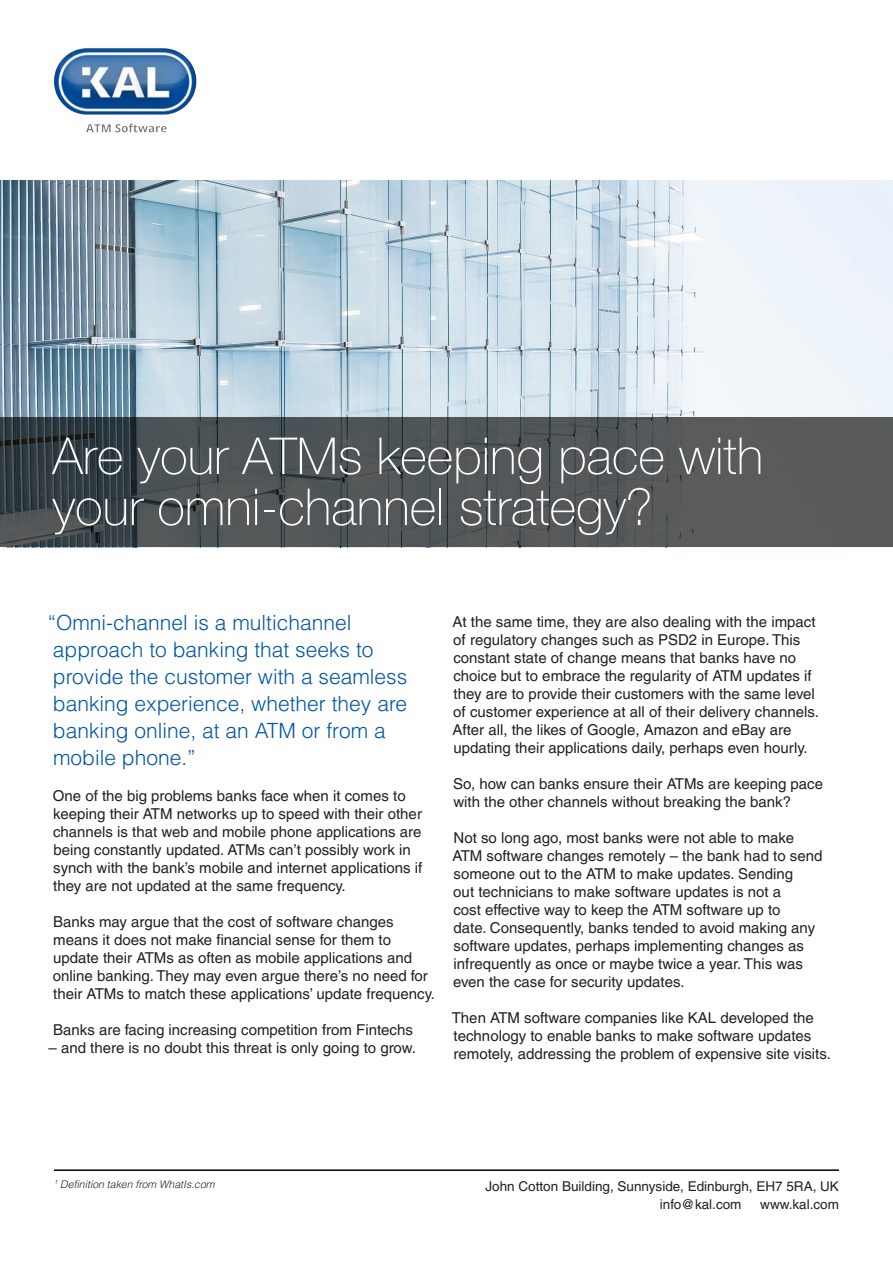
<style>
.page{position:relative;width:893px;height:1263px;background:#fff}
.page>*{position:absolute;margin:0;border:0;box-sizing:border-box;transform-origin:0 0}
.t1{font:100 51px/51px "Helvetica Neue LT Std";color:#fff}
.t2{font:300 21px/27px "Helvetica LT Pro";color:#0155a5}
.t3{font:15px/18px "Helvetica LT Pro";color:#231f20}
.t4{font:13.5px "Helvetica LT Pro";color:#231f20}
.t5{font:italic 300 10.5px "Helvetica LT Pro";color:#231f20}
</style>
<div class="page">
<img style="left:0;top:181px;width:893px;height:236px">
<img style="left:53px;top:48px;width:144px;height:85px">
<hr style="left:54px;top:1169px;width:785px;height:2px;background:#000005">
<svg style="left:0;top:417px;width:893px;height:130px;background:#4e5354"></svg>
<p class="t1" style="left:52px;top:430px;width:712px">Are your ATMs keeping pace with your omni-channel strategy?</p>
<p class="t2" style="left:48px;top:609px;width:305px">“Omni-channel is a multichannel</p>
<p class="t2" style="left:53px;top:636px;width:356px">approach to banking that seeks to provide the customer with a seamless banking experience, whether they are banking online, at an ATM or from a mobile phone.”</p>
<p class="t3" style="left:53px;top:787px;width:371px">One of the big problems banks face when it comes to keeping their ATM networks up to speed with their other channels is that web and mobile phone applications are being constantly updated. ATMs can’t possibly work in synch with the bank’s mobile and internet applications if they are not updated at the same frequency.</p>
<p class="t3" style="left:53px;top:913px;width:383px">Banks may argue that the cost of software changes means it does not make financial sense for them to update their ATMs as often as mobile applications and online banking. They may even argue there’s no need for their ATMs to match these applications’ update frequency.</p>
<p class="t3" style="left:53px;top:1021px;width:361px">Banks are facing increasing competition from Fintechs</p>
<p class="t3" style="left:49px;top:1039px;width:369px">– and there is no doubt this threat is only going to grow.</p>
<p class="t3" style="left:452px;top:613px;width:368px">At the same time, they are also dealing with the impact of regulatory changes such as PSD2 in Europe. This constant state of change means that banks have no choice but to embrace the regularity of ATM updates if they are to provide their customers with the same level of customer experience at all of their delivery channels.<br>After all, the likes of Google, Amazon and eBay are updating their applications daily, perhaps even hourly.</p>
<p class="t3" style="left:453px;top:775px;width:371px">So, how can banks ensure their ATMs are keeping pace with the other channels without breaking the bank?</p>
<p class="t3" style="left:452px;top:829px;width:371px">Not so long ago, most banks were not able to make ATM software changes remotely – the bank had to send someone out to the ATM to make updates. Sending<br>out technicians to make software updates is not a<br>cost effective way to keep the ATM software up to<br>date. Consequently, banks tended to avoid making any software updates, perhaps implementing changes as infrequently as once or maybe twice a year. This was even the case for security updates.</p>
<p class="t3" style="left:452px;top:1009px;width:380px">Then ATM software companies like KAL developed the technology to enable banks to make software updates remotely, addressing the problem of expensive site visits.</p>
<p class="t5" style="left:54px;top:1177px;width:162px"><sup>1</sup> Definition taken from WhatIs.com</p>
<p class="t4" style="left:485px;top:1178px;width:355px">John Cotton Building, Sunnyside, Edinburgh, EH7 5RA, UK</p>
<p class="t4" style="left:660px;top:1196px;width:83px">info@kal.com</p>
<p class="t4" style="left:760px;top:1196px;width:80px">www.kal.com</p>
</div>
